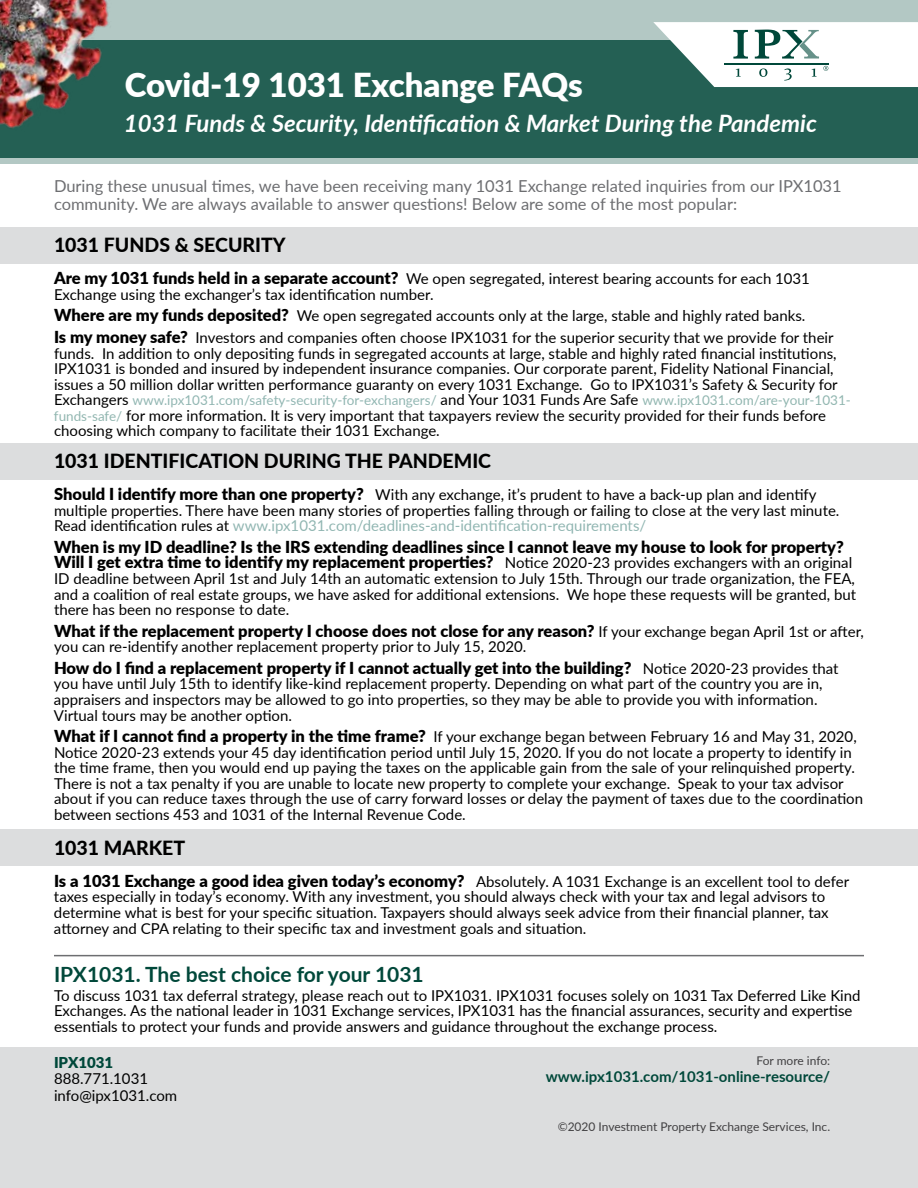
<style>
.page{position:relative;width:918px;height:1188px;background:#fff}
.page>*{position:absolute;margin:0;border:0;box-sizing:border-box;transform-origin:0 0}
.t1{font:900 33px "Lato";color:#fff}
.t2{font:italic 700 24px "Lato";color:#fff}
.t3{font:700 21px "Lato";color:#00483a}
.t4{font:800 19.5px "Lato";color:#000}
.t5{font:900 16.5px/15.6px "Lato";color:#000}
.t6{font:16.5px/18px "Lato";color:#6d6e71}
.t7{font:15px/15.6px "Lato";color:#000}
.t8{font:700 15px "Lato";color:#00483a}
.t9{font:900 15px "Lato";color:#00483a}
.t10{font:13.5px "Lato";color:#91b6b2}
.t11{font:12px "Lato";color:#414042}
.s1{font-weight:900;font-size:16.5px}
.s2{font-size:15px;color:#000}
.s3{color:#91b6b0}
.s4{font-size:13.5px;color:#91b6b0}
.s5{color:#91b6b2}
.s6{font-weight:400;font-size:15px}
</style>
<div class="page">
<div style="left:0;top:0;width:918px;height:163px;background:#b3c8c4"></div>
<div style="left:0;top:40px;width:918px;height:118px;background:#246054"></div>
<div style="left:0;top:1047px;width:918px;height:141px;background:#dcddde"></div>
<div style="left:0;top:227px;width:918px;height:36px;background:#dcddde"></div>
<div style="left:0;top:443px;width:918px;height:37px;background:#dcddde"></div>
<div style="left:0;top:829px;width:918px;height:36px;background:#dcddde"></div>
<hr style="left:54px;top:955px;width:810px;height:1px;background:#6d6e71">
<svg style="left:653px;top:22px;width:265px;height:65px;background:#d8e3e1"></svg>
<hr style="left:724px;top:63px;width:104px;height:2px;background:#00483a">
<img style="left:0;top:0;width:109px;height:129px">
<h1 class="t1" style="left:125px;top:60px;width:460px">Covid-19 1031 Exchange FAQs</h1>
<h2 class="t2" style="left:124px;top:106px;width:695px">1031 Funds &amp; Security, Identification &amp; Market During the Pandemic</h2>
<p class="t6" style="left:54px;top:176px;width:789px">During these unusual times, we have been receiving many 1031 Exchange related inquiries from our IPX1031 community. We are always available to answer questions! Below are some of the most popular:</p>
<h3 class="t4" style="left:54px;top:231px;width:233px">1031 FUNDS &amp; SECURITY</h3>
<p class="t7" style="left:54px;top:270px;width:758px"><span class="s1">Are my 1031 funds held in a separate account?</span> We open segregated, interest bearing accounts for each 1031<br>Exchange using the exchanger’s tax identification number.</p>
<p class="t7" style="left:54px;top:305px;width:781px;line-height:21.6px"><span class="s1">Where are my funds deposited?</span> We open segregated accounts only at the large, stable and highly rated banks.<br><span class="s1">Is my money safe?</span> Investors and companies often choose IPX1031 for the superior security that we provide for their</p>
<p class="t7" style="left:54px;top:345px;width:785px">funds. In addition to only depositing funds in segregated accounts at large, stable and highly rated financial institutions,<br>IPX1031 is bonded and insured by independent insurance companies. Our corporate parent, Fidelity National Financial, issues a 50 million dollar written performance guaranty on every 1031 Exchange. Go to IPX1031’s Safety &amp; Security for</p>
<p class="t10" style="left:54px;top:391px;width:798px"><span class="s2">Exchangers</span> www.ipx1031.com/safety-security-for-exchangers/ <span class="s2">and Your 1031 Funds Are Safe</span> <span class="s3">www.ipx1031.com/are-your-1031-</span></p>
<p class="t7" style="left:54px;top:407px;width:774px"><span class="s4">funds-safe/</span> for more information. It is very important that taxpayers review the security provided for their funds before choosing which company to facilitate their 1031 Exchange.</p>
<h3 class="t4" style="left:54px;top:447px;width:439px">1031 IDENTIFICATION DURING THE PANDEMIC</h3>
<p class="t7" style="left:54px;top:486px;width:787px"><span class="s1">Should I identify more than one property?</span> With any exchange, it’s prudent to have a back-up plan and identify multiple properties. There have been many stories of properties falling through or failing to close at the very last minute.<br>Read identification rules at <span class="s5">www.ipx1031.com/deadlines-and-identification-requirements/</span></p>
<p class="t5" style="left:54px;top:538px;width:800px">When is my ID deadline? Is the IRS extending deadlines since I cannot leave my house to look for property?<br>Will I get extra time to identify my replacement properties? <span class="s6">Notice 2020-23 provides exchangers with an original</span></p>
<p class="t7" style="left:54px;top:570px;width:804px;text-align:justify">ID deadline between April 1st and July 14th an automatic extension to July 15th. Through our trade organization, the FEA, and a coalition of real estate groups, we have asked for additional extensions. We hope these requests will be granted, but there has been no response to date.</p>
<p class="t5" style="left:54px;top:622px;width:811px">What if the replacement property I choose does not close for any reason? <span class="s6">If your exchange began April 1st or after,</span></p>
<p class="t7" style="left:54px;top:638px;width:474px">you can re-identify another replacement property prior to July 15, 2020.</p>
<p class="t5" style="left:54px;top:659px;width:786px">How do I find a replacement property if I cannot actually get into the building? <span class="s6">Notice 2020-23 provides that</span></p>
<p class="t7" style="left:54px;top:676px;width:770px">you have until July 15th to identify like-kind replacement property. Depending on what part of the country you are in, appraisers and inspectors may be allowed to go into properties, so they may be able to provide you with information.<br>Virtual tours may be another option.</p>
<p class="t7" style="left:54px;top:728px;width:811px"><span class="s1">What if I cannot find a property in the time frame?</span> If your exchange began between February 16 and May 31, 2020, Notice 2020-23 extends your 45 day identification period until July 15, 2020. If you do not locate a property to identify in the time frame, then you would end up paying the taxes on the applicable gain from the sale of your relinquished property.<br>There is not a tax penalty if you are unable to locate new property to complete your exchange. Speak to your tax advisor about if you can reduce taxes through the use of carry forward losses or delay the payment of taxes due to the coordination between sections 453 and 1031 of the Internal Revenue Code.</p>
<h3 class="t4" style="left:54px;top:833px;width:133px">1031 MARKET</h3>
<p class="t7" style="left:54px;top:873px;width:797px"><span class="s1">Is a 1031 Exchange a good idea given today’s economy?</span> Absolutely. A 1031 Exchange is an excellent tool to defer taxes especially in today’s economy. With any investment, you should always check with your tax and legal advisors to determine what is best for your specific situation. Taxpayers should always seek advice from their financial planner, tax attorney and CPA relating to their specific tax and investment goals and situation.</p>
<h3 class="t3" style="left:54px;top:959px;width:371px">IPX1031. The best choice for your 1031</h3>
<p class="t7" style="left:54px;top:987px;width:808px">To discuss 1031 tax deferral strategy, please reach out to IPX1031. IPX1031 focuses solely on 1031 Tax Deferred Like Kind<br>Exchanges. As the national leader in 1031 Exchange services, IPX1031 has the financial assurances, security and expertise essentials to protect your funds and provide answers and guidance throughout the exchange process.</p>
<p class="t11" style="left:756px;top:1052px;width:75px">For more info:</p>
<p class="t8" style="left:546px;top:1066px;width:286px">www.ipx1031.com/1031-online-resource/</p>
<p class="t11" style="left:558px;top:1118px;width:274px">©2020 Investment Property Exchange Services, Inc.</p>
<p class="t9" style="left:54px;top:1051px;width:61px">IPX1031</p>
<p class="t7" style="left:54px;top:1070px;width:125px;line-height:16.5px">888.771.1031 info@ipx1031.com</p>
</div>
